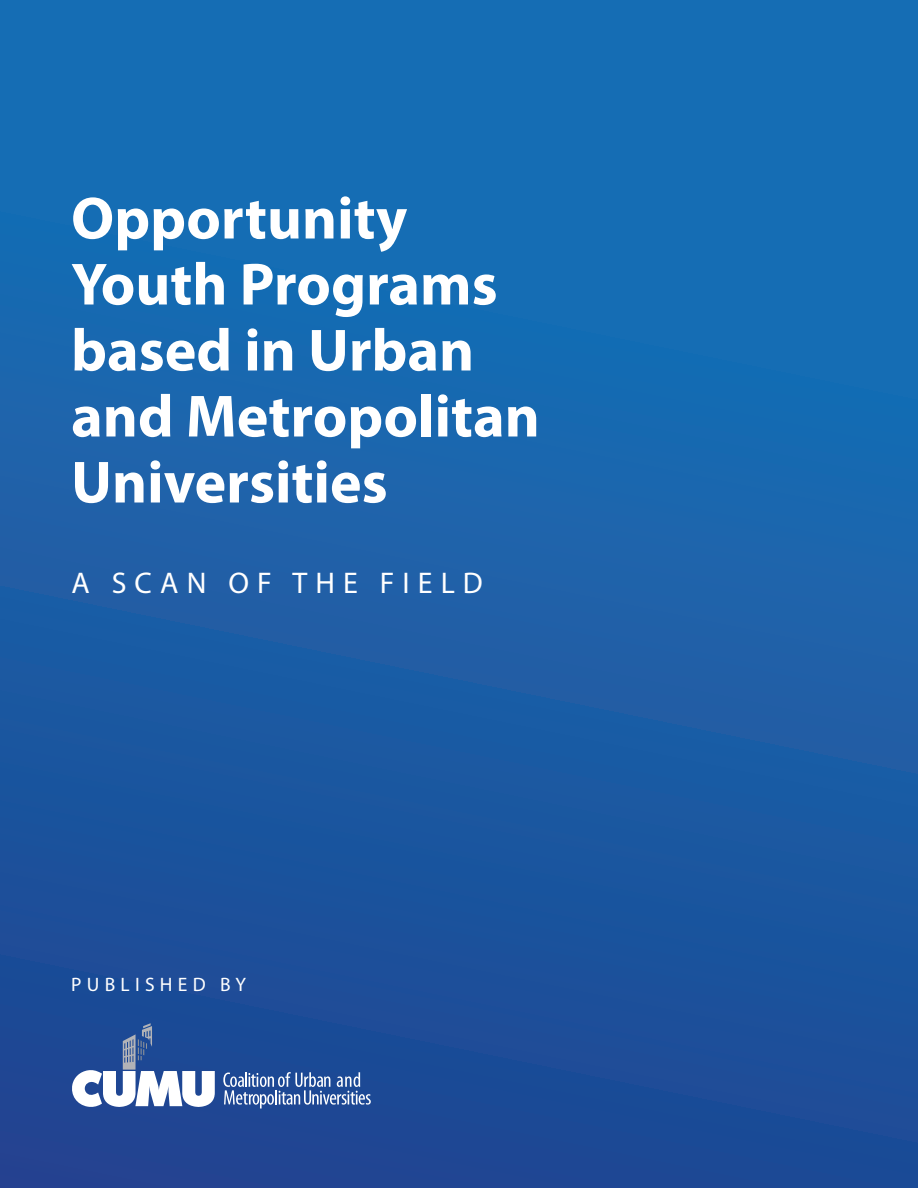
<style>
.page{position:relative;width:918px;height:1188px;background:#fff}
.page>*{position:absolute;margin:0;border:0;box-sizing:border-box;transform-origin:0 0}
.t1{font:700 60px/66px "Myriad Pro";color:#fff}
.t2{font:30px "Myriad Pro";letter-spacing:.27em;color:#fff}
.t3{font:19.5px "Myriad Pro";letter-spacing:.27em;color:#fff}
</style>
<div class="page">
<div style="left:0;top:0;width:918px;height:1188px;background:linear-gradient(to bottom,#1574ba,#1f4994)"></div>
<svg style="left:223px;top:1072px;width:148px;height:36px;background:#5676af"></svg>
<svg style="left:72px;top:1023px;width:143px;height:84px"></svg>
<p class="t1" style="left:71px;top:183px;width:470px">Opportunity<br>Youth Programs based in Urban and Metropolitan<br>Universities</p>
<p class="t2" style="left:71px;top:564px;width:413px">A SCAN OF THE FIELD</p>
<p class="t3" style="left:71px;top:973px;width:176px">PUBLISHED BY</p>
</div>
